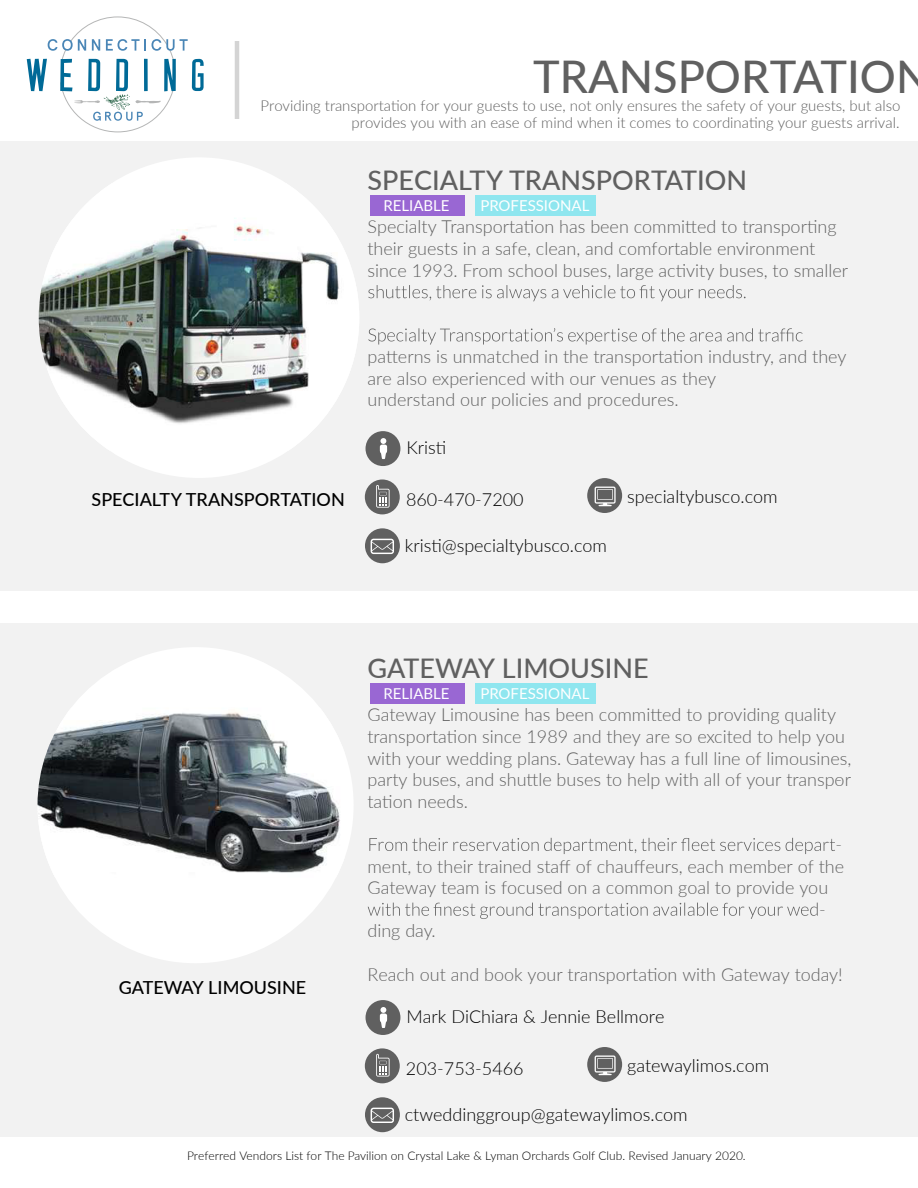
<style>
.page{position:relative;width:918px;height:1188px;background:#fff}
.page>*{position:absolute;margin:0;border:0;box-sizing:border-box;transform-origin:0 0}
.t1{font:500 45px "Lato";color:#606060}
.t2{font:500 27px "Lato";color:#606060}
.t3{font:300 18px/21.6px "Lato";color:#606060}
.t4{font:300 18px "Lato";color:#000}
.t5{font:500 18px "Lato";color:#000}
.t6{font:300 15px/16.5px "Lato";color:#606060;text-align:right}
.t7{font:15px "Lato";color:#fff}
.t8{font:300 12px "Lato";color:#000100}
</style>
<div class="page">
<div style="left:0;top:141px;width:918px;height:449px;background:#f2f2f2"></div>
<hr style="left:235px;top:41px;width:4px;height:78px;background:#d4d4d4">
<svg style="left:368px;top:285px;width:378px;height:16px"></svg>
<svg style="left:368px;top:328px;width:435px;height:17px"></svg>
<div style="left:370px;top:195px;width:95px;height:21px;background:#9967d3"></div>
<div style="left:475px;top:195px;width:121px;height:21px;background:#8fe6ef"></div>
<svg style="left:112px;top:158px;width:175px;height:320px;fill:#fff"></svg>
<img style="left:39px;top:183px;width:320px;height:268px">
<svg style="left:27px;top:17px;width:177px;height:115px"></svg>
<div style="left:366px;top:431px;width:34px;height:35px;background:#606060;border-radius:50%"></div>
<svg style="left:380px;top:438px;width:7px;height:21px"></svg>
<div style="left:365px;top:528px;width:35px;height:35px;background:#606060;border-radius:50%"></div>
<svg style="left:371px;top:539px;width:23px;height:15px"></svg>
<div style="left:365px;top:479px;width:35px;height:35px;background:#606060;border-radius:50%"></div>
<svg style="left:376px;top:485px;width:14px;height:23px"></svg>
<svg style="left:587px;top:478px;width:35px;height:35px"></svg>
<svg style="left:595px;top:487px;width:21px;height:19px"></svg>
<div style="left:0;top:623px;width:918px;height:513px;background:#f2f2f2"></div>
<svg style="left:369px;top:838px;width:466px;height:16px"></svg>
<svg style="left:368px;top:903px;width:450px;height:16px"></svg>
<div style="left:370px;top:683px;width:95px;height:21px;background:#9967d3"></div>
<div style="left:475px;top:683px;width:121px;height:21px;background:#8fe6ef"></div>
<div style="left:366px;top:1000px;width:34px;height:35px;background:#606060;border-radius:50%"></div>
<svg style="left:380px;top:1007px;width:7px;height:21px"></svg>
<div style="left:365px;top:1097px;width:35px;height:35px;background:#606060;border-radius:50%"></div>
<svg style="left:371px;top:1108px;width:23px;height:15px"></svg>
<div style="left:365px;top:1048px;width:35px;height:35px;background:#606060;border-radius:50%"></div>
<svg style="left:376px;top:1054px;width:14px;height:23px"></svg>
<div style="left:587px;top:1047px;width:35px;height:35px;background:#606060;border-radius:50%"></div>
<svg style="left:595px;top:1055px;width:21px;height:20px"></svg>
<svg style="left:56px;top:647px;width:297px;height:316px;fill:#fff"></svg>
<img style="left:38px;top:708px;width:307px;height:170px">
<h1 class="t1" style="left:533px;top:45px;width:399px">TRANSPORTATION</h1>
<p class="t6" style="left:260px;top:97px;width:642px">Providing transportation for your guests to use, not only ensures the safety of your guests, but also provides you with an ease of mind when it comes to coordinating your guests arrival.</p>
<h2 class="t2" style="left:368px;top:161px;width:381px">SPECIALTY TRANSPORTATION</h2>
<p class="t3" style="left:367px;top:215px;width:482px">Specialty Transportation has been committed to transporting their guests in a safe, clean, and comfortable environment since 1993. From school buses, large activity buses, to smaller</p>
<p class="t7" style="left:383px;top:195px;width:68px">RELIABLE</p>
<p class="t7" style="left:480px;top:195px;width:110px">PROFESSIONAL</p>
<p class="t5" style="left:92px;top:486px;width:255px">SPECIALTY TRANSPORTATION</p>
<p class="t3" style="left:367px;top:345px;width:481px">patterns is unmatched in the transportation industry, and they are also experienced with our venues as they<br>understand our policies and procedures.</p>
<p class="t4" style="left:407px;top:435px;width:41px">Kristi</p>
<p class="t4" style="left:406px;top:487px;width:119px">860-470-7200</p>
<p class="t4" style="left:405px;top:533px;width:204px">kristi@specialtybusco.com</p>
<p class="t4" style="left:627px;top:485px;width:152px">specialtybusco.com</p>
<p class="t5" style="left:119px;top:974px;width:189px">GATEWAY LIMOUSINE</p>
<h2 class="t2" style="left:368px;top:649px;width:283px">GATEWAY LIMOUSINE</h2>
<p class="t3" style="left:367px;top:703px;width:485px">Gateway Limousine has been committed to providing quality transportation since 1989 and they are so excited to help you with your wedding plans. Gateway has a full line of limousines, party buses, and shuttle buses to help with all of your transpor&shy;tation needs.</p>
<p class="t3" style="left:836px;top:833px;width:8px">-</p>
<p class="t3" style="left:368px;top:855px;width:478px">ment, to their trained staff of chauffeurs, each member of the</p>
<p class="t3" style="left:367px;top:876px;width:462px">Gateway team is focused on a common goal to provide you</p>
<p class="t3" style="left:819px;top:898px;width:8px">-</p>
<p class="t3" style="left:368px;top:919px;width:70px">ding day.</p>
<p class="t3" style="left:368px;top:963px;width:477px">Reach out and book your transportation with Gateway today!</p>
<p class="t7" style="left:383px;top:683px;width:68px">RELIABLE</p>
<p class="t7" style="left:480px;top:683px;width:110px">PROFESSIONAL</p>
<p class="t4" style="left:407px;top:1004px;width:260px">Mark DiChiara &amp; Jennie Bellmore</p>
<p class="t4" style="left:406px;top:1056px;width:119px">203-753-5466</p>
<p class="t4" style="left:405px;top:1102px;width:284px">ctweddinggroup@gatewaylimos.com</p>
<p class="t8" style="left:187px;top:1148px;width:560px">Preferred Vendors List for The Pavilion on Crystal Lake &amp; Lyman Orchards Golf Club. Revised January 2020.</p>
<p class="t4" style="left:627px;top:1053px;width:143px">gatewaylimos.com</p>
</div>
